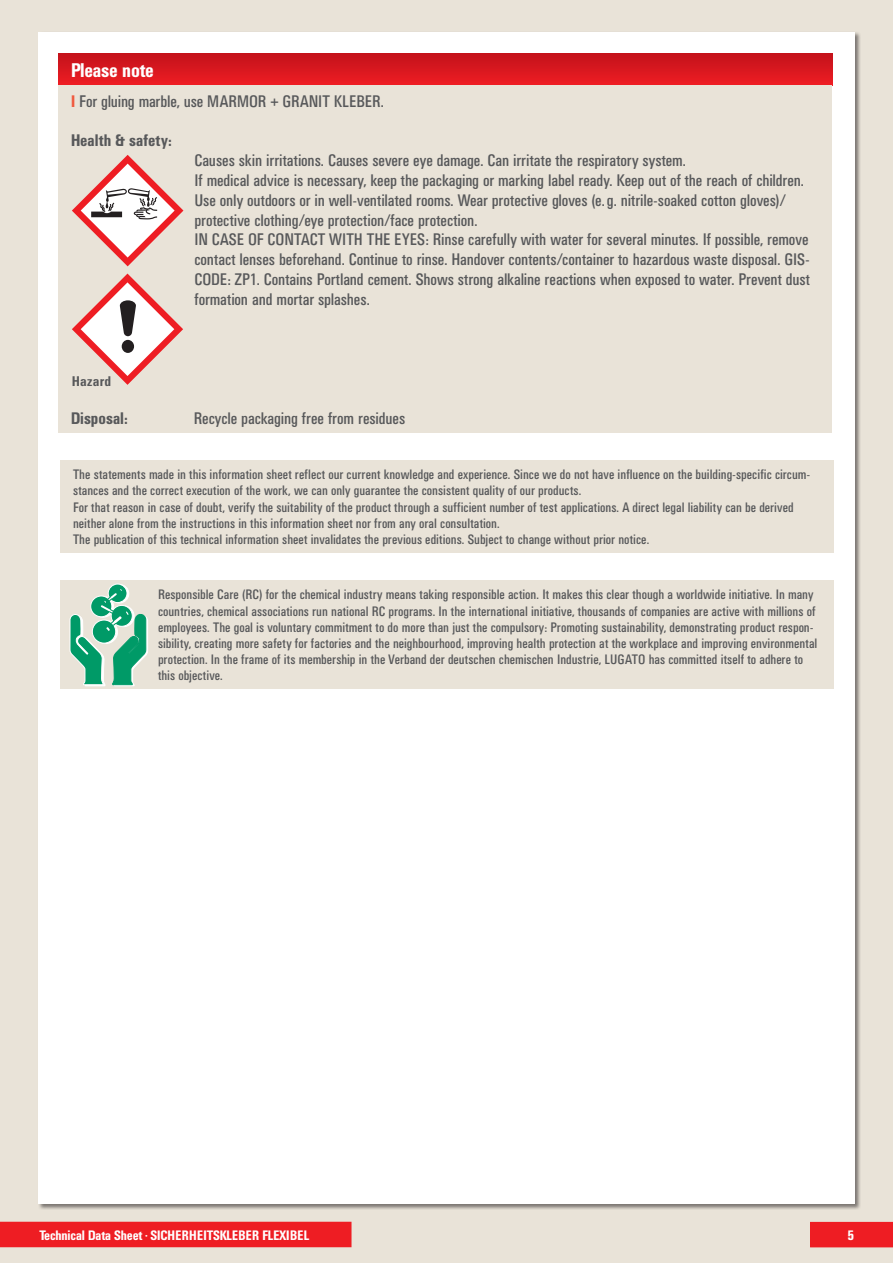
<style>
.page{position:relative;width:893px;height:1263px;background:#e9e3d8}
.page>*{position:absolute;margin:0;border:0;box-sizing:border-box;transform-origin:0 0}
.t1{font:500 condensed 19.5px "UN11";color:#fff}
.t2{font:condensed 16.5px/19.8px "UN11";letter-spacing:.005em;color:#57585a}
.t3{font:500 condensed 16.5px "UN11";letter-spacing:.015em;color:#57585a}
.t4{font:condensed 13.5px/16.2px "UN11";letter-spacing:.01em;color:#57585a}
.t5{font:500 condensed 13.5px "UN11";color:#fff}
.t6{font:700 condensed 13.5px "Univers";letter-spacing:.02em;color:#57585a}
.s1{font-weight:500;color:#f0593e}
</style>
<div class="page">
<div style="left:38px;top:32px;width:817px;height:1171px;background:#fff"></div>
<div style="left:810px;top:1222px;width:83px;height:25px;background:#ee1d23"></div>
<div style="left:0;top:1222px;width:351px;height:25px;background:#ee1d23"></div>
<div style="left:58px;top:53px;width:774px;height:32px;background:linear-gradient(to bottom,#c2121b,#ec1d23)"></div>
<div style="left:58px;top:85px;width:774px;height:347px;background:#e9e3d8"></div>
<svg style="left:72px;top:274px;width:111px;height:111px"></svg>
<svg style="left:72px;top:155px;width:111px;height:111px"></svg>
<div style="left:60px;top:460px;width:774px;height:92px;background:#e9e3d8"></div>
<div style="left:60px;top:580px;width:774px;height:109px;background:#e9e3d8"></div>
<div style="left:110px;top:584px;width:19px;height:19px;background:#fff;border-radius:50%"></div>
<div style="left:110px;top:584px;width:19px;height:19px;border:1px solid #fff;border-radius:50%"></div>
<svg style="left:108px;top:584px;width:19px;height:19px"></svg>
<div style="left:108px;top:584px;width:19px;height:19px;border:1px solid #fff;border-radius:50%"></div>
<svg style="left:70px;top:589px;width:78px;height:97px"></svg>
<h1 class="t1" style="left:71px;top:59px;width:84px">Please note</h1>
<p class="t2" style="left:71px;top:91px;width:314px"><span class="s1">I</span> For gluing marble, use MARMOR + GRANIT KLEBER.</p>
<p class="t3" style="left:71px;top:131px;width:102px">Health &amp; safety:</p>
<p class="t2" style="left:194px;top:150px;width:617px">Causes skin irritations. Causes severe eye damage. Can irritate the respiratory system.<br>If medical advice is necessary, keep the packaging or marking label ready. Keep out of the reach of children.<br>Use only outdoors or in well-ventilated rooms. Wear protective gloves (e. g. nitrile-soaked cotton gloves)/ protective clothing/eye protection/face protection.<br>IN CASE OF CONTACT WITH THE EYES: Rinse carefully with water for several minutes. If possible, remove contact lenses beforehand. Continue to rinse. Handover contents/container to hazardous waste disposal. GIS-CODE: ZP1. Contains Portland cement. Shows strong alkaline reactions when exposed to water. Prevent dust formation and mortar splashes.</p>
<p class="t6" style="left:72px;top:373px;width:41px">Hazard</p>
<p class="t3" style="left:71px;top:408px;width:58px">Disposal:</p>
<p class="t2" style="left:194px;top:408px;width:213px">Recycle packaging free from residues</p>
<p class="t4" style="left:73px;top:466px;width:739px">The statements made in this information sheet reflect our current knowledge and experience. Since we do not have influence on the building-specific circum&shy;stances and the correct execution of the work, we can only guarantee the consistent quality of our products.<br>For that reason in case of doubt, verify the suitability of the product through a sufficient number of test applications. A direct legal liability can be derived neither alone from the instructions in this information sheet nor from any oral consultation.<br>The publication of this technical information sheet invalidates the previous editions. Subject to change without prior notice.</p>
<p class="t4" style="left:158px;top:587px;width:661px">Responsible Care (RC) for the chemical industry means taking responsible action. It makes this clear though a worldwide initiative. In many countries, chemical associations run national RC programs. In the international initiative, thousands of companies are active with millions of employees. The goal is voluntary commitment to do more than just the compulsory: Promoting sustainability, demonstrating product respon&shy;sibility, creating more safety for factories and the neighbourhood, improving health protection at the workplace and improving environmental protection. In the frame of its membership in the Verband der deutschen chemischen Industrie, LUGATO has committed itself to adhere to this objective.</p>
<p class="t5" style="left:39px;top:1227px;width:272px">Technical Data Sheet <sup>•</sup> SICHERHEITSKLEBER FLEXIBEL</p>
<p class="t5" style="left:847px;top:1227px;width:8px">5</p>
</div>
